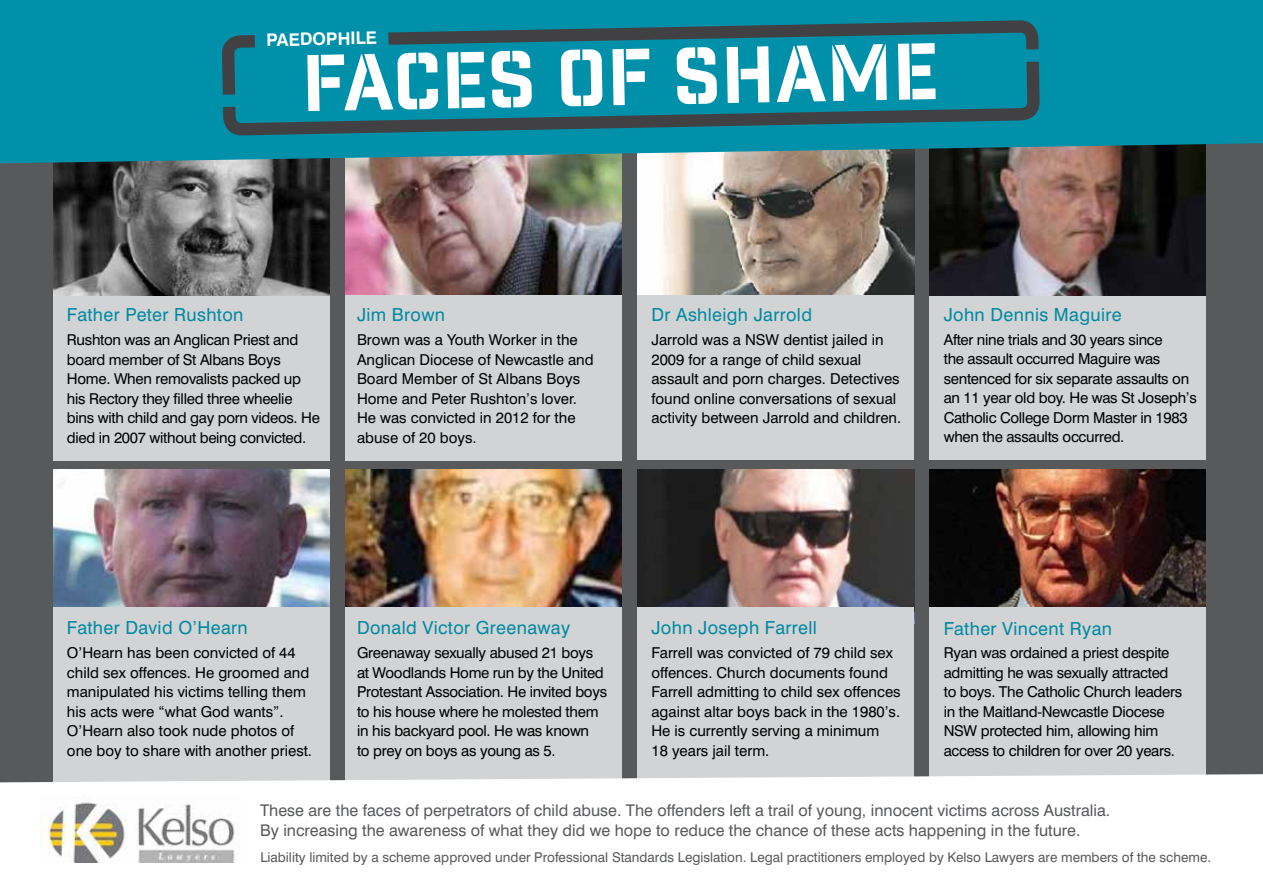
<style>
.page{position:relative;width:1263px;height:893px;background:#fff}
.page>*{position:absolute;margin:0;border:0;box-sizing:border-box;transform-origin:0 0}
.t1{font:77.7px "Industry Inc Stencil";color:#fff}
.t2{font:18px "Swiss 721 BT";letter-spacing:.02em;color:#0089a2}
.t3{font:700 17.25px "Swiss 721 BT";color:#fff}
.t4{font:16.05px/20.1px "Swiss 721 BT";color:#58595b}
.t5{font:15px/19.5px "Swiss 721 BT";letter-spacing:-.02em;color:#000}
.t6{font:15px/19.5px "Swiss 721 BT";color:#000}
.t7{font:13.5px "Swiss 721 BT";color:#58595b}
</style>
<div class="page">
<div style="left:0;top:0;width:1263px;height:841px;background:#58595b"></div>
<img style="left:53px;top:469px;width:277px;height:138px">
<img style="left:345px;top:469px;width:276px;height:138px">
<img style="left:638px;top:469px;width:276px;height:138px">
<img style="left:929px;top:469px;width:276px;height:138px">
<div style="left:53px;top:293px;width:277px;height:167px;background:#d1d3d4"></div>
<div style="left:345px;top:293px;width:276px;height:167px;background:#d1d3d4"></div>
<div style="left:638px;top:293px;width:276px;height:167px;background:#d1d3d4"></div>
<div style="left:929px;top:292px;width:276px;height:168px;background:#d1d3d4"></div>
<img style="left:53px;top:163px;width:277px;height:132px">
<img style="left:345px;top:163px;width:276px;height:132px">
<img style="left:638px;top:163px;width:276px;height:132px">
<img style="left:929px;top:163px;width:276px;height:132px">
<svg style="left:0;top:0;width:1263px;height:163px;background:#108b9f"></svg>
<div style="left:53px;top:607px;width:277px;height:186px;background:#d1d3d4"></div>
<div style="left:345px;top:607px;width:276px;height:186px;background:#d1d3d4"></div>
<div style="left:638px;top:607px;width:276px;height:196px;background:#d1d3d4"></div>
<div style="left:929px;top:607px;width:276px;height:196px;background:#d1d3d4"></div>
<svg style="left:0;top:774px;width:1263px;height:67px;background:#fafafa"></svg>
<svg style="left:216px;top:0;width:830px;height:129px;background:#0b8196"></svg>
<div style="left:200px;top:94px;width:44px;height:13px;background:#0090a9"></div>
<div style="left:1009px;top:49px;width:44px;height:13px;background:#0090a9"></div>
<div style="left:254px;top:23px;width:135px;height:30px;background:#0090a9"></div>
<img style="left:40px;top:796px;width:202px;height:67px">
<p class="t3" style="left:266px;top:29px;width:112px;rotate:-1deg">PAEDOPHILE</p>
<h1 class="t1" style="left:301px;top:36px;width:639px;rotate:-1deg">Faces of shame</h1>
<p class="t2" style="left:67px;top:304px;width:178px">Father Peter Rushton</p>
<p class="t2" style="left:357px;top:304px;width:90px">Jim Brown</p>
<p class="t2" style="left:651px;top:304px;width:162px">Dr Ashleigh Jarrold</p>
<p class="t2" style="left:944px;top:304px;width:179px">John Dennis Maguire</p>
<p class="t5" style="left:67px;top:330px;width:255px">Rushton was an Anglican Priest and board member of St Albans Boys Home. When removalists packed up his Rectory they filled three wheelie bins with child and gay porn videos. He died in 2007 without being convicted.</p>
<p class="t6" style="left:357px;top:330px;width:238px">Brown was a Youth Worker in the<br>Anglican Diocese of Newcastle and<br>Board Member of St Albans Boys<br>Home and Peter Rushton’s lover.<br>He was convicted in 2012 for the abuse of 20 boys.</p>
<p class="t6" style="left:651px;top:330px;width:251px">Jarrold was a NSW dentist jailed in 2009 for a range of child sexual assault and porn charges. Detectives found online conversations of sexual activity between Jarrold and children.</p>
<p class="t5" style="left:944px;top:330px;width:255px">After nine trials and 30 years since<br>the assault occurred Maguire was sentenced for six separate assaults on an 11 year old boy. He was St Joseph’s Catholic College Dorm Master in 1983 when the assaults occurred.</p>
<p class="t2" style="left:67px;top:617px;width:182px">Father David O’Hearn</p>
<p class="t2" style="left:357px;top:617px;width:215px">Donald Victor Greenaway</p>
<p class="t2" style="left:651px;top:617px;width:167px">John Joseph Farrell</p>
<p class="t2" style="left:944px;top:618px;width:170px">Father Vincent Ryan</p>
<p class="t6" style="left:67px;top:643px;width:247px">O’Hearn has been convicted of 44 child sex offences. He groomed and manipulated his victims telling them his acts were “what God wants”.<br>O’Hearn also took nude photos of one boy to share with another priest.</p>
<p class="t5" style="left:357px;top:643px;width:252px">Greenaway sexually abused 21 boys at Woodlands Home run by the United Protestant Association. He invited boys to his house where he molested them in his backyard pool. He was known<br>to prey on boys as young as 5.</p>
<p class="t6" style="left:651px;top:643px;width:251px">Farrell was convicted of 79 child sex offences. Church documents found Farrell admitting to child sex offences against altar boys back in the 1980’s.<br>He is currently serving a minimum<br>18 years jail term.</p>
<p class="t5" style="left:944px;top:643px;width:240px">Ryan was ordained a priest despite admitting he was sexually attracted to boys. The Catholic Church leaders in the Maitland-Newcastle Diocese NSW protected him, allowing him access to children for over 20 years.</p>
<p class="t4" style="left:260px;top:800px;width:852px">These are the faces of perpetrators of child abuse. The offenders left a trail of young, innocent victims across Australia.<br>By increasing the awareness of what they did we hope to reduce the chance of these acts happening in the future.</p>
<p class="t7" style="left:260px;top:849px;width:952px">Liability limited by a scheme approved under Professional Standards Legislation. Legal practitioners employed by Kelso Lawyers are members of the scheme.</p>
</div>
